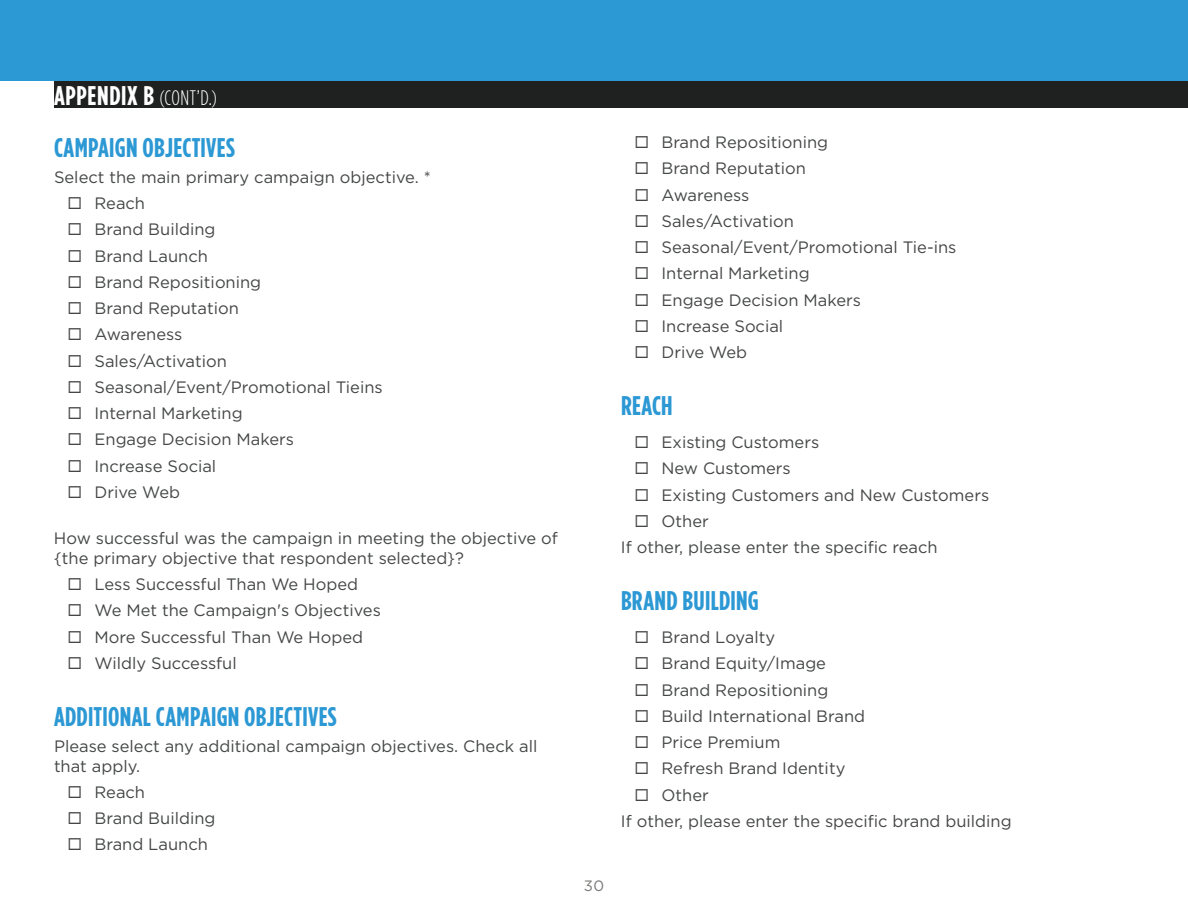
<style>
.page{position:relative;width:1188px;height:918px;background:#fff}
.page>*{position:absolute;margin:0;border:0;box-sizing:border-box;transform-origin:0 0}
.t1{font:700 27px "Gotham Condensed";letter-spacing:.01em;color:#2c98d4}
.t2{font:700 27px "Gotham Condensed";letter-spacing:.025em;color:#fff}
.t3{font:16.5px/26.2px "Gotham";color:#454646}
.t4{font:15px "Gotham";color:#787877}
.s1{font-weight:300;font-size:21px}
</style>
<div class="page">
<div style="left:54px;top:81px;width:1134px;height:27px;background:#1f2020"></div>
<div style="left:0;top:0;width:1188px;height:81px;background:#2c98d4"></div>
<h1 class="t2" style="left:54px;top:80px;width:164px">APPENDIX B <span class="s1">(CONT’D.)</span></h1>
<h1 class="t1" style="left:54px;top:131px;width:182px">CAMPAIGN OBJECTIVES</h1>
<p class="t3" style="left:94px;top:164px;width:338px;text-indent:-40px">Select the main primary campaign objective. *<br>Reach<br>Brand Building<br>Brand Launch<br>Brand Repositioning<br>Brand Reputation<br>Awareness<br>Sales/Activation<br>Seasonal/Event/Promotional Tieins<br>Internal Marketing<br>Engage Decision Makers<br>Increase Social<br>Drive Web</p>
<p class="t3" style="left:54px;top:528px;width:506px;line-height:19.5px">How successful was the campaign in meeting the objective of {the primary objective that respondent selected}?</p>
<p class="t3" style="left:94px;top:571px;width:288px">Less Successful Than We Hoped<br>We Met the Campaign's Objectives<br>More Successful Than We Hoped<br>Wildly Successful</p>
<h1 class="t1" style="left:54px;top:701px;width:284px">ADDITIONAL CAMPAIGN OBJECTIVES</h1>
<p class="t3" style="left:54px;top:736px;width:485px;line-height:19.5px">Please select any additional campaign objectives. Check all that apply.</p>
<p class="t3" style="left:94px;top:779px;width:122px">Reach<br>Brand Building<br>Brand Launch</p>
<p class="t3" style="left:661px;top:129px;width:297px">Brand Repositioning<br>Brand Reputation<br>Awareness<br>Sales/Activation<br>Seasonal/Event/Promotional Tie-ins<br>Internal Marketing<br>Engage Decision Makers<br>Increase Social<br>Drive Web</p>
<h1 class="t1" style="left:621px;top:390px;width:53px">REACH</h1>
<p class="t3" style="left:661px;top:429px;width:159px">Existing Customers</p>
<p class="t3" style="left:661px;top:455px;width:131px">New Customers</p>
<p class="t3" style="left:661px;top:481px;width:329px">Existing Customers and New Customers</p>
<p class="t3" style="left:661px;top:508px;width:49px">Other</p>
<p class="t3" style="left:621px;top:534px;width:318px">If other, please enter the specific reach</p>
<h1 class="t1" style="left:621px;top:585px;width:139px">BRAND BUILDING</h1>
<p class="t3" style="left:661px;top:624px;width:115px">Brand Loyalty</p>
<p class="t3" style="left:661px;top:650px;width:166px">Brand Equity/Image</p>
<p class="t3" style="left:661px;top:676px;width:168px">Brand Repositioning</p>
<p class="t3" style="left:661px;top:703px;width:205px">Build International Brand</p>
<p class="t3" style="left:661px;top:729px;width:120px">Price Premium</p>
<p class="t3" style="left:661px;top:755px;width:185px">Refresh Brand Identity</p>
<p class="t3" style="left:661px;top:781px;width:49px">Other</p>
<p class="t3" style="left:621px;top:808px;width:392px">If other, please enter the specific brand building</p>
<p class="t4" style="left:584px;top:876px;width:22px">30</p>
</div>
